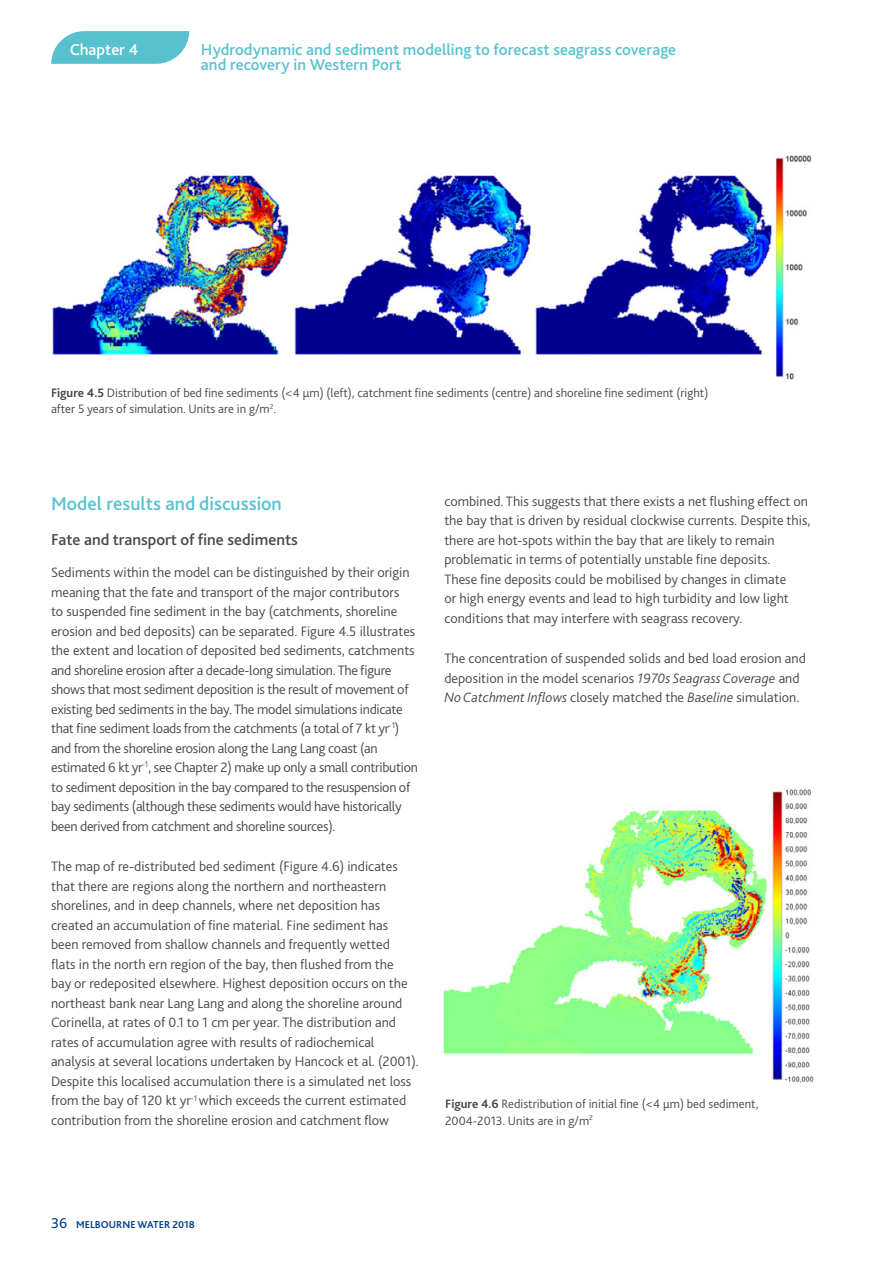
<style>
.page{position:relative;width:893px;height:1263px;background:#fff}
.page>*{position:absolute;margin:0;border:0;box-sizing:border-box;transform-origin:0 0}
.t1{font:500 19.5px "Bliss";color:#58c1cf}
.t2{font:500 16.5px/15px "Bliss";color:#58c1cf}
.t3{font:500 16.5px "Bliss";color:#464a53}
.t4{font:500 16.5px "Bliss";color:#fff}
.t5{font:300 14.25px/19.5px "Bliss";color:#484847}
.t6{font:300 14.25px/19.5px "Bliss";letter-spacing:-.02em;color:#484847}
.t7{font:300 12.75px/16.5px "Bliss";color:#484847}
.t8{font:700 10.5px "Bliss";color:#00418a}
.s1{font-weight:700}
.s2{font-style:italic}
.s3{font-weight:400;font-size:15px}
</style>
<div class="page">
<svg style="left:51px;top:31px;width:138px;height:33px;background:#6ac7d4"></svg>
<img style="left:52px;top:155px;width:760px;height:225px">
<img style="left:443px;top:789px;width:371px;height:294px">
<p class="t4" style="left:70px;top:39px;width:70px">Chapter 4</p>
<p class="t2" style="left:201px;top:42px;width:477px">Hydrodynamic and sediment modelling to forecast seagrass coverage and recovery in Western Port</p>
<p class="t7" style="left:51px;top:384px;width:659px"><span class="s1">Figure 4.5</span> Distribution of bed fine sediments (&lt;4 µm) (left), catchment fine sediments (centre) and shoreline fine sediment (right) after 5 years of simulation. Units are in g/m<sup>2</sup>.</p>
<h1 class="t1" style="left:51px;top:491px;width:232px">Model results and discussion</h1>
<p class="t3" style="left:51px;top:529px;width:248px">Fate and transport of fine sediments</p>
<p class="t6" style="left:51px;top:562px;width:369px">Sediments within the model can be distinguished by their origin meaning that the fate and transport of the major contributors<br>to suspended fine sediment in the bay (catchments, shoreline erosion and bed deposits) can be separated. Figure 4.5 illustrates the extent and location of deposited bed sediments, catchments and shoreline erosion after a decade-long simulation. The figure shows that most sediment deposition is the result of movement of existing bed sediments in the bay. The model simulations indicate that fine sediment loads from the catchments (a total of 7 kt yr<sup>-1</sup>) and from the shoreline erosion along the Lang Lang coast (an estimated 6 kt yr<sup>-1</sup>, see Chapter 2) make up only a small contribution to sediment deposition in the bay compared to the resuspension of bay sediments (although these sediments would have historically been derived from catchment and shoreline sources).</p>
<p class="t5" style="left:51px;top:857px;width:369px">The map of re-distributed bed sediment (Figure 4.6) indicates that there are regions along the northern and northeastern shorelines, and in deep channels, where net deposition has created an accumulation of fine material. Fine sediment has been removed from shallow channels and frequently wetted<br>flats in the north ern region of the bay, then flushed from the<br>bay or redeposited elsewhere. Highest deposition occurs on the northeast bank near Lang Lang and along the shoreline around Corinella, at rates of 0.1 to 1 cm per year. The distribution and rates of accumulation agree with results of radiochemical analysis at several locations undertaken by Hancock et al. (2001).<br>Despite this localised accumulation there is a simulated net loss from the bay of 120 kt yr<sup>-1</sup> which exceeds the current estimated contribution from the shoreline erosion and catchment flow</p>
<p class="t5" style="left:444px;top:491px;width:368px">combined. This suggests that there exists a net flushing effect on the bay that is driven by residual clockwise currents. Despite this, there are hot-spots within the bay that are likely to remain problematic in terms of potentially unstable fine deposits.<br>These fine deposits could be mobilised by changes in climate<br>or high energy events and lead to high turbidity and low light conditions that may interfere with seagrass recovery.</p>
<p class="t5" style="left:444px;top:649px;width:363px">The concentration of suspended solids and bed load erosion and deposition in the model scenarios <span class="s2">1970s Seagrass Coverage</span> and<br><span class="s2">No Catchment Inflows</span> closely matched the <span class="s2">Baseline</span> simulation.</p>
<p class="t7" style="left:445px;top:1096px;width:315px"><span class="s1">Figure 4.6</span> Redistribution of initial fine (&lt;4 μm) bed sediment,<br>2004-2013. Units are in g/m<sup>2</sup></p>
<p class="t8" style="left:51px;top:1217px;width:145px"><span class="s3">36</span> MELBOURNE WATER 2018</p>
</div>
